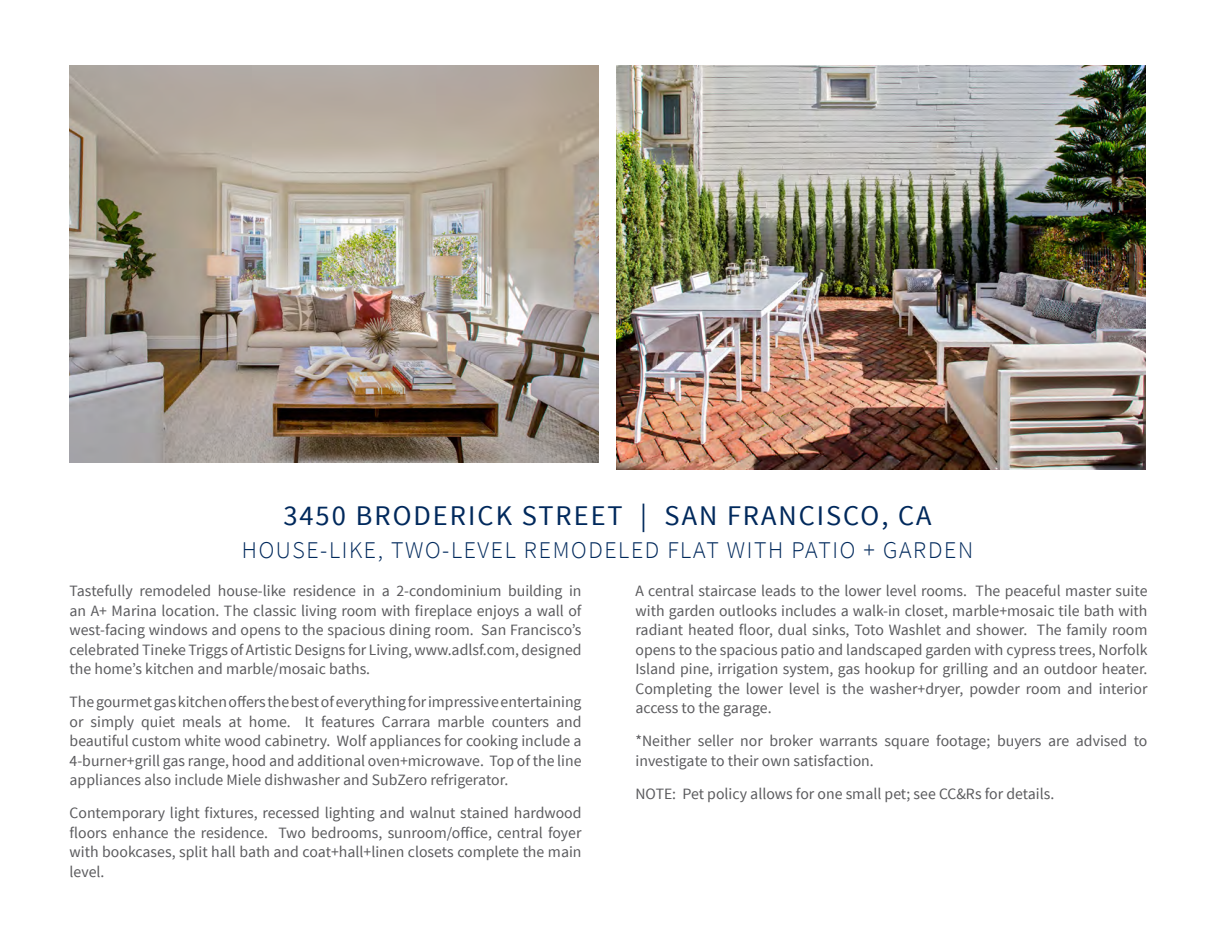
<style>
.page{position:relative;width:1215px;height:945px;background:#fff}
.page>*{position:absolute;margin:0;border:0;box-sizing:border-box;transform-origin:0 0}
.Features{font:28.5px "Source Sans Pro";letter-spacing:.07em;color:#00295c}
.Features-2{font:300 24px "Source Sans Pro";letter-spacing:.07em;color:#00295c}
.Paragraph_Style_1{font:15.75px/19.5px "Source Sans Pro";color:#5a5a5d;text-align:justify}
</style>
<div class="page">
<img style="left:70px;top:66px;width:528px;height:397px">
<img style="left:616px;top:66px;width:530px;height:403px">
<p class="Features" style="left:283px;top:498px;width:650px">3450 BRODERICK STREET | SAN FRANCISCO, CA</p>
<p class="Features-2" style="left:242px;top:535px;width:733px">HOUSE-LIKE, TWO-LEVEL REMODELED FLAT WITH PATIO + GARDEN</p>
<p class="Paragraph_Style_1" style="left:70px;top:582px;width:514px">Tastefully remodeled house-like residence in a 2-condominium building in an A+ Marina location. The classic living room with fireplace enjoys a wall of west-facing windows and opens to the spacious dining room. San Francisco’s celebrated Tineke Triggs of Artistic Designs for Living, www.adlsf.com, designed the home’s kitchen and marble/mosaic baths.</p>
<p class="Paragraph_Style_1" style="left:70px;top:693px;width:513px">The gourmet gas kitchen offers the best of everything for impressive entertaining or simply quiet meals at home. It features Carrara marble counters and beautiful custom white wood cabinetry. Wolf appliances for cooking include a 4-burner+grill gas range, hood and additional oven+microwave. Top of the line appliances also include Miele dishwasher and SubZero refrigerator.</p>
<p class="Paragraph_Style_1" style="left:70px;top:804px;width:513px">Contemporary light fixtures, recessed lighting and walnut stained hardwood floors enhance the residence. Two bedrooms, sunroom/office, central foyer with bookcases, split hall bath and coat+hall+linen closets complete the main level.</p>
<p class="Paragraph_Style_1" style="left:636px;top:582px;width:513px">A central staircase leads to the lower level rooms. The peaceful master suite with garden outlooks includes a walk-in closet, marble+mosaic tile bath with radiant heated floor, dual sinks, Toto Washlet and shower. The family room opens to the spacious patio and landscaped garden with cypress trees, Norfolk Island pine, irrigation system, gas hookup for grilling and an outdoor heater.<br>Completing the lower level is the washer+dryer, powder room and interior access to the garage.</p>
<p class="Paragraph_Style_1" style="left:636px;top:732px;width:513px">*Neither seller nor broker warrants square footage; buyers are advised to investigate to their own satisfaction.</p>
<p class="Paragraph_Style_1" style="left:636px;top:784px;width:420px">NOTE: Pet policy allows for one small pet; see CC&amp;Rs for details.</p>
</div>
